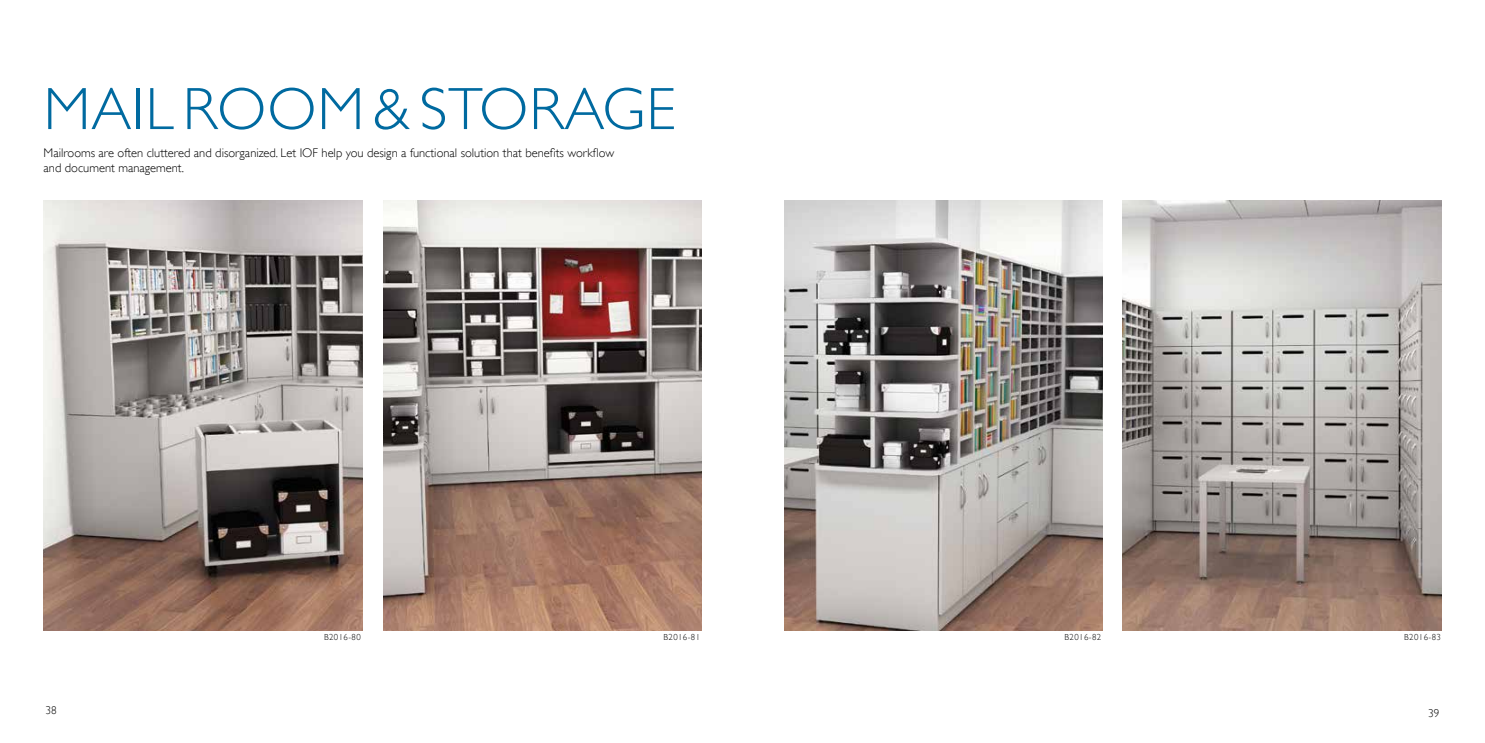
<style>
.page{position:relative;width:1485px;height:743px;background:#fff}
.page>*{position:absolute;margin:0;border:0;box-sizing:border-box;transform-origin:0 0}
.t1{font:300 60px "Gill Sans";letter-spacing:.015em;color:#006aa0}
.t2{font:300 12.5px/15px "Gill Sans";color:#000}
.t3{font:300 11.25px "Gill Sans";color:#000}
.t4{font:300 8.75px "Gill Sans";letter-spacing:.05em;color:#000}
</style>
<div class="page">
<img style="left:44px;top:200px;width:318px;height:430px">
<img style="left:383px;top:200px;width:319px;height:430px">
<img style="left:1122px;top:200px;width:319px;height:430px">
<img style="left:784px;top:200px;width:319px;height:430px">
<h1 class="t1" style="left:44px;top:74px;width:634px">MAIL ROOM &amp; STORAGE</h1>
<p class="t2" style="left:44px;top:145px;width:572px">Mailrooms are often cluttered and disorganized. Let IOF help you design a functional solution that benefits workflow and document management.</p>
<p class="t4" style="left:324px;top:632px;width:38px">B2016-80</p>
<p class="t4" style="left:663px;top:632px;width:38px">B2016-81</p>
<p class="t4" style="left:1065px;top:632px;width:38px">B2016-82</p>
<p class="t4" style="left:1404px;top:632px;width:38px">B2016-83</p>
<p class="t3" style="left:45px;top:704px;width:13px">38</p>
<p class="t3" style="left:1428px;top:706px;width:13px">39</p>
</div>
